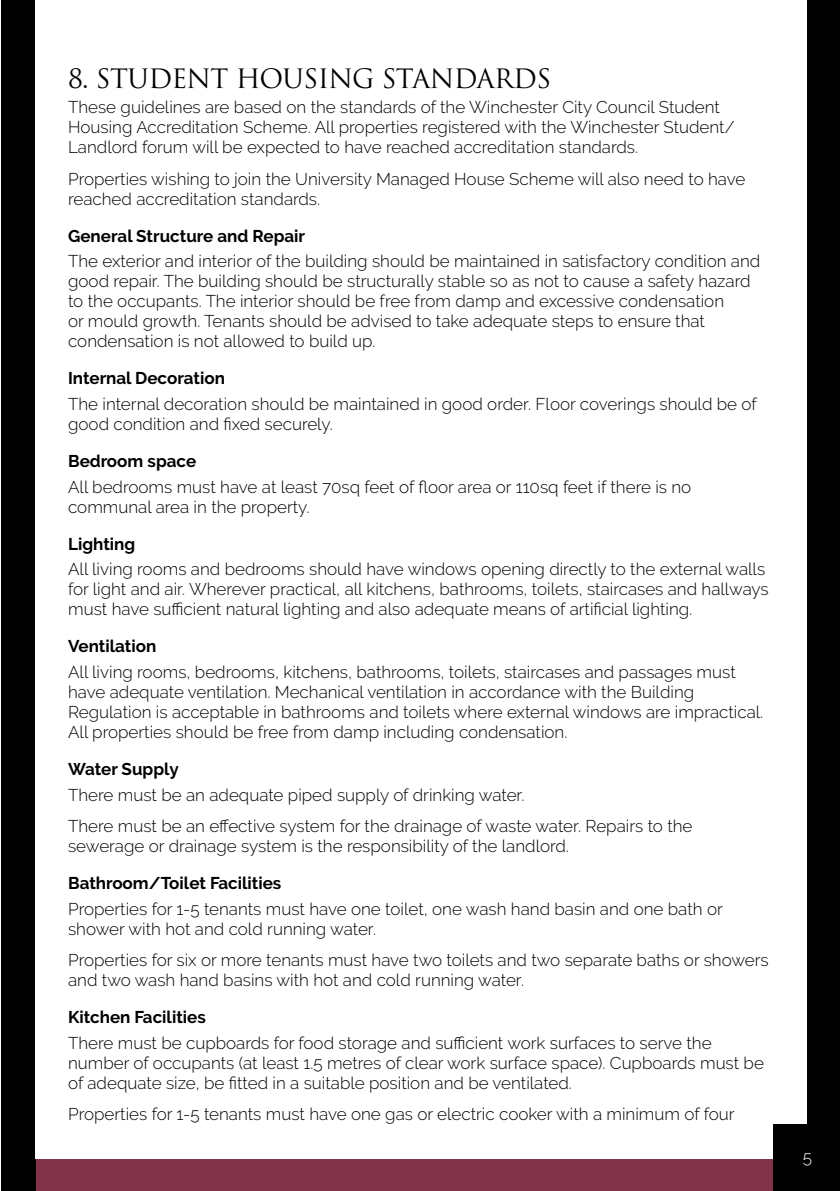
<style>
.page{position:relative;width:840px;height:1191px;background:#fff}
.page>*{position:absolute;margin:0;border:0;box-sizing:border-box;transform-origin:0 0}
.t1{font:26px "Trajan Pro";letter-spacing:-.025em;color:#000}
.t2{font:300 17px/20px "Raleway";color:#000}
.t3{font:700 17px "Raleway";color:#000}
.t4{font:300 17px "Raleway";color:#fff}
</style>
<div class="page">
<div style="left:35px;top:1158px;width:771px;height:33px;background:#823349"></div>
<div style="left:1px;top:0;width:34px;height:1191px;background:#000"></div>
<div style="left:806px;top:0;width:33px;height:1191px;background:#000"></div>
<div style="left:772px;top:1124px;width:67px;height:67px;background:#000"></div>
<h1 class="t1" style="left:68px;top:62px;width:484px">8. STUDENT HOUSING STANDARDS</h1>
<p class="t2" style="left:68px;top:97px;width:667px">These guidelines are based on the standards of the Winchester City Council Student<br>Housing Accreditation Scheme. All properties registered with the Winchester Student/<br>Landlord forum will be expected to have reached accreditation standards.</p>
<p class="t2" style="left:68px;top:168px;width:678px">Properties wishing to join the University Managed House Scheme will also need to have reached accreditation standards.</p>
<p class="t3" style="left:68px;top:226px;width:238px">General Structure and Repair</p>
<p class="t2" style="left:68px;top:251px;width:693px">The exterior and interior of the building should be maintained in satisfactory condition and good repair. The building should be structurally stable so as not to cause a safety hazard to the occupants. The interior should be free from damp and excessive condensation<br>or mould growth. Tenants should be advised to take adequate steps to ensure that condensation is not allowed to build up.</p>
<p class="t3" style="left:68px;top:368px;width:158px">Internal Decoration</p>
<p class="t2" style="left:68px;top:394px;width:690px">The internal decoration should be maintained in good order. Floor coverings should be of good condition and fixed securely.</p>
<p class="t3" style="left:68px;top:451px;width:130px">Bedroom space</p>
<p class="t2" style="left:68px;top:476px;width:624px">All bedrooms must have at least 70sq feet of floor area or 110sq feet if there is no communal area in the property.</p>
<p class="t3" style="left:68px;top:534px;width:69px">Lighting</p>
<p class="t2" style="left:68px;top:559px;width:701px">All living rooms and bedrooms should have windows opening directly to the external walls for light and air. Wherever practical, all kitchens, bathrooms, toilets, staircases and hallways must have sufficient natural lighting and also adequate means of artificial lighting.</p>
<p class="t3" style="left:68px;top:636px;width:90px">Ventilation</p>
<p class="t2" style="left:68px;top:662px;width:696px">All living rooms, bedrooms, kitchens, bathrooms, toilets, staircases and passages must have adequate ventilation. Mechanical ventilation in accordance with the Building Regulation is acceptable in bathrooms and toilets where external windows are impractical.<br>All properties should be free from damp including condensation.</p>
<p class="t3" style="left:68px;top:759px;width:112px">Water Supply</p>
<p class="t2" style="left:68px;top:779px;width:625px;line-height:31.4px">There must be an adequate piped supply of drinking water.<br>There must be an effective system for the drainage of waste water. Repairs to the</p>
<p class="t2" style="left:68px;top:836px;width:502px">sewerage or drainage system is the responsibility of the landlord.</p>
<p class="t3" style="left:68px;top:873px;width:215px">Bathroom/Toilet Facilities</p>
<p class="t2" style="left:68px;top:898px;width:656px">Properties for 1-5 tenants must have one toilet, one wash hand basin and one bath or shower with hot and cold running water.</p>
<p class="t2" style="left:68px;top:950px;width:701px">Properties for six or more tenants must have two toilets and two separate baths or showers and two wash hand basins with hot and cold running water.</p>
<p class="t3" style="left:68px;top:1007px;width:139px">Kitchen Facilities</p>
<p class="t2" style="left:68px;top:1032px;width:697px">There must be cupboards for food storage and sufficient work surfaces to serve the number of occupants (at least 1.5 metres of clear work surface space). Cupboards must be of adequate size, be fitted in a suitable position and be ventilated.</p>
<p class="t2" style="left:68px;top:1104px;width:667px">Properties for 1-5 tenants must have one gas or electric cooker with a minimum of four</p>
<p class="t4" style="left:802px;top:1147px;width:11px">5</p>
</div>
